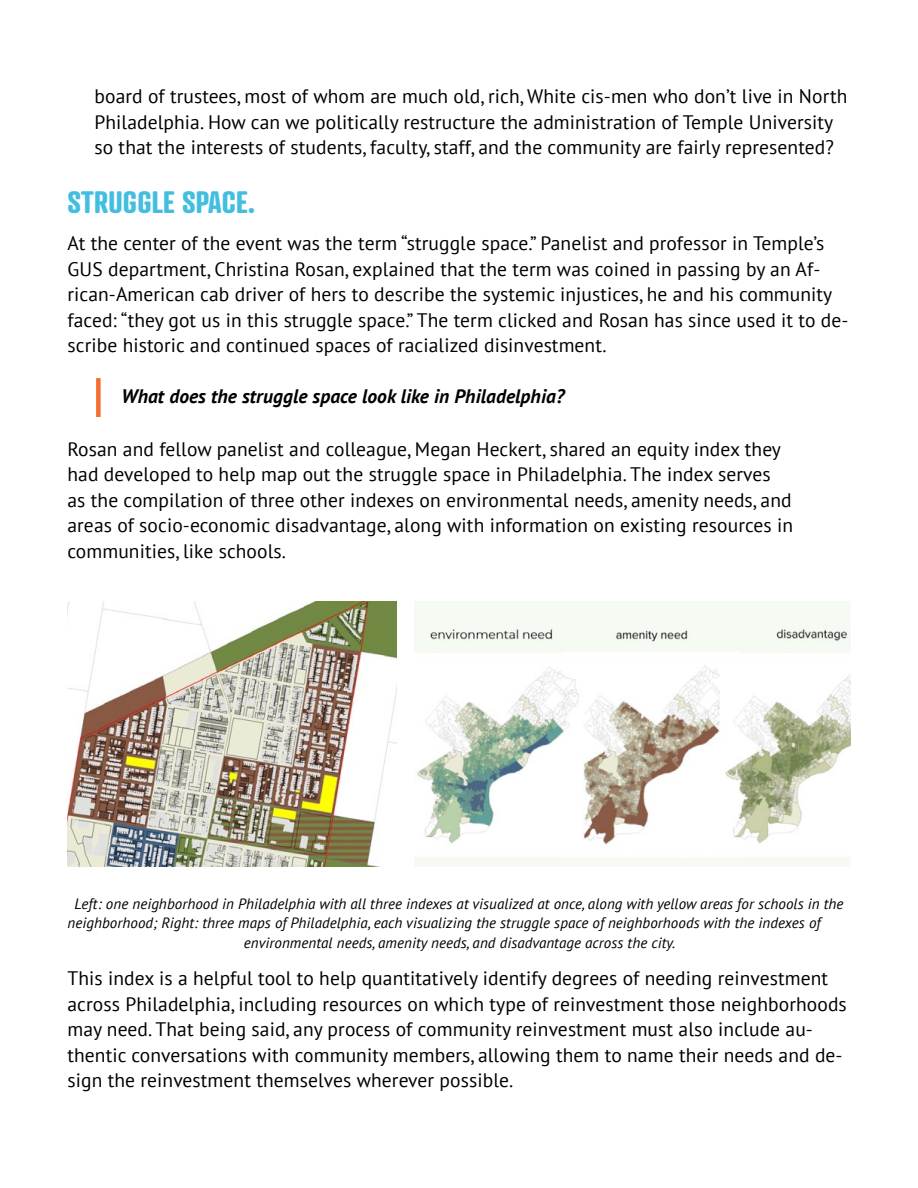
<style>
.page{position:relative;width:918px;height:1188px;background:#fff}
.page>*{position:absolute;margin:0;border:0;box-sizing:border-box;transform-origin:0 0}
.t1{font:700 30px "Atrament";letter-spacing:.005em;color:#42bee1}
.t2{font:19.5px/25.5px "PT Sans";letter-spacing:.005em;color:#000}
.t3{font:italic 700 19.5px "PT Sans";letter-spacing:.005em;color:#000}
.t4{font:italic 15px "PT Sans";letter-spacing:.005em;color:#000}
</style>
<div class="page">
<div style="left:96px;top:378px;width:5px;height:39px;background:#f36f2f"></div>
<img style="left:68px;top:601px;width:328px;height:266px">
<img style="left:414px;top:601px;width:436px;height:266px">
<p class="t2" style="left:94px;top:83px;width:754px">board of trustees, most of whom are much old, rich, White cis-men who don’t live in North<br>Philadelphia. How can we politically restructure the administration of Temple University so that the interests of students, faculty, staff, and the community are fairly represented?</p>
<h1 class="t1" style="left:68px;top:183px;width:189px">STRUGGLE SPACE.</h1>
<p class="t2" style="left:68px;top:230px;width:783px">At the center of the event was the term “struggle space.” Panelist and professor in Temple’s GUS department, Christina Rosan, explained that the term was coined in passing by an Af&shy;rican-American cab driver of hers to describe the systemic injustices, he and his community faced: “they got us in this struggle space.” The term clicked and Rosan has since used it to de&shy;scribe historic and continued spaces of racialized disinvestment.</p>
<p class="t3" style="left:121px;top:383px;width:444px">What does the struggle space look like in Philadelphia?</p>
<p class="t2" style="left:68px;top:436px;width:727px">Rosan and fellow panelist and colleague, Megan Heckert, shared an equity index they had developed to help map out the struggle space in Philadelphia. The index serves as the compilation of three other indexes on environmental needs, amenity needs, and areas of socio-economic disadvantage, along with information on existing resources in communities, like schools.</p>
<p class="t4" style="left:74px;top:894px;width:771px">Left: one neighborhood in Philadelphia with all three indexes at visualized at once, along with yellow areas for schools in the</p>
<p class="t4" style="left:68px;top:913px;width:755px">neighborhood; Right: three maps of Philadelphia, each visualizing the struggle space of neighborhoods with the indexes of</p>
<p class="t4" style="left:244px;top:933px;width:433px">environmental needs, amenity needs, and disadvantage across the city.</p>
<p class="t2" style="left:68px;top:965px;width:781px">This index is a helpful tool to help quantitatively identify degrees of needing reinvestment across Philadelphia, including resources on which type of reinvestment those neighborhoods may need. That being said, any process of community reinvestment must also include au&shy;thentic conversations with community members, allowing them to name their needs and de&shy;sign the reinvestment themselves wherever possible.</p>
</div>
